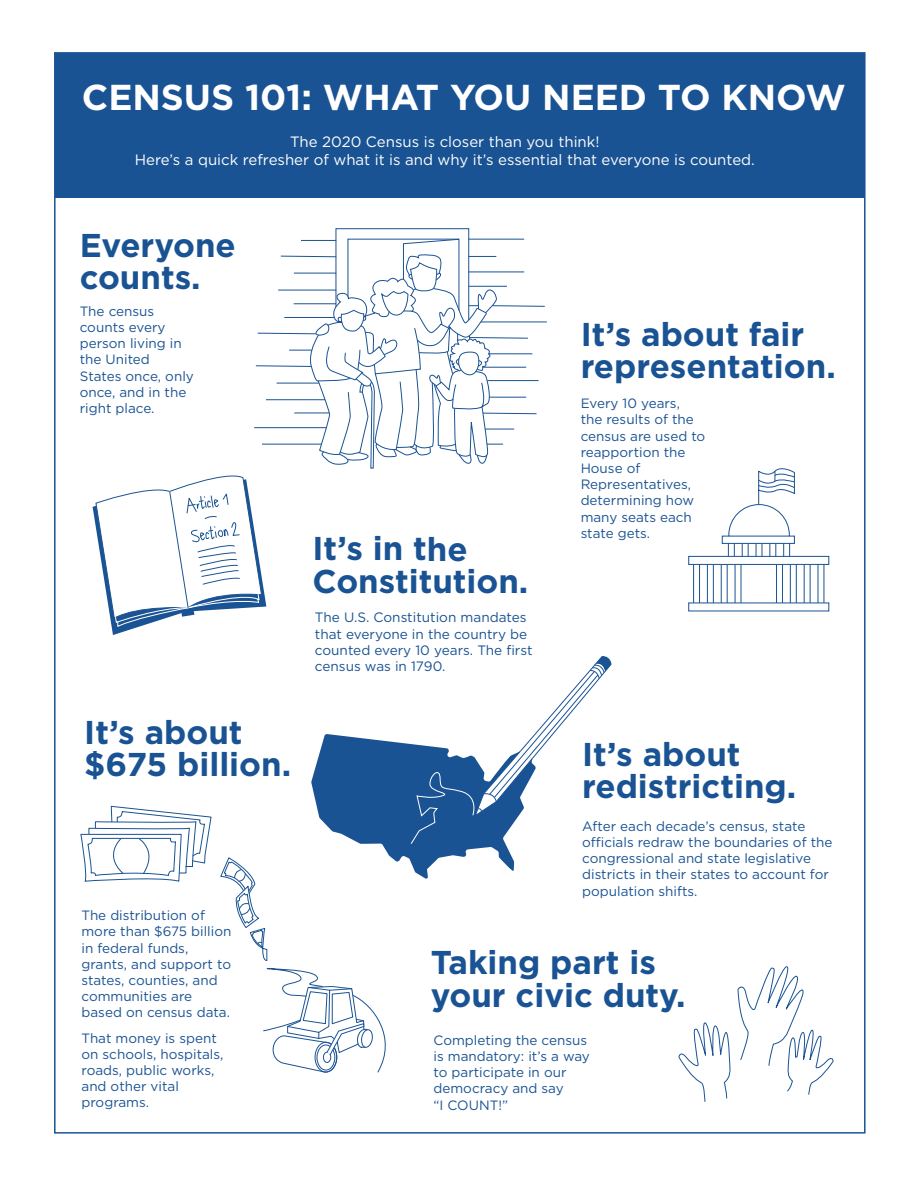
<style>
.page{position:relative;width:918px;height:1188px;background:#fff}
.page>*{position:absolute;margin:0;border:0;box-sizing:border-box;transform-origin:0 0}
.t1{font:700 36px "Gotham";color:#fff}
.t2{font:700 33px/32.2px "Gotham";color:#1a5393}
.t3{font:15px/18px "Gotham";color:#fff;text-align:center}
.t4{font:13.65px/16.4px "Gotham";color:#1a5393}
.t5{font:13.5px/16.2px "Gotham";color:#1a5393}
</style>
<div class="page">
<div style="left:55px;top:53px;width:810px;height:145px;background:#1a5393"></div>
<svg style="left:80px;top:806px;width:132px;height:76px"></svg>
<svg style="left:220px;top:858px;width:48px;height:103px"></svg>
<svg style="left:263px;top:969px;width:123px;height:104px"></svg>
<hr style="left:699px;top:564px;width:1px;height:39px;background:#1a5393">
<hr style="left:693px;top:564px;width:1px;height:39px;background:#1a5393">
<hr style="left:713px;top:564px;width:1px;height:39px;background:#1a5393">
<hr style="left:707px;top:564px;width:1px;height:39px;background:#1a5393">
<hr style="left:727px;top:564px;width:1px;height:39px;background:#1a5393">
<hr style="left:721px;top:564px;width:1px;height:39px;background:#1a5393">
<hr style="left:741px;top:564px;width:1px;height:39px;background:#1a5393">
<hr style="left:735px;top:564px;width:1px;height:39px;background:#1a5393">
<hr style="left:782px;top:564px;width:1px;height:39px;background:#1a5393">
<hr style="left:776px;top:564px;width:1px;height:39px;background:#1a5393">
<hr style="left:796px;top:564px;width:1px;height:39px;background:#1a5393">
<hr style="left:790px;top:564px;width:1px;height:39px;background:#1a5393">
<hr style="left:824px;top:564px;width:1px;height:39px;background:#1a5393">
<hr style="left:818px;top:564px;width:1px;height:39px;background:#1a5393">
<hr style="left:810px;top:564px;width:1px;height:39px;background:#1a5393">
<hr style="left:804px;top:564px;width:1px;height:39px;background:#1a5393">
<svg style="left:688px;top:468px;width:142px;height:97px"></svg>
<svg style="left:688px;top:602px;width:142px;height:10px"></svg>
<svg style="left:678px;top:1022px;width:53px;height:80px"></svg>
<svg style="left:737px;top:966px;width:97px;height:129px"></svg>
<hr style="left:481px;top:322px;width:66px;height:1px;background:#1a5393">
<svg style="left:93px;top:228px;width:453px;height:407px"></svg>
<svg style="left:311px;top:656px;width:301px;height:223px"></svg>
<h1 class="t1" style="left:82px;top:73px;width:766px">CENSUS 101: WHAT YOU NEED TO KNOW</h1>
<h1 class="t3" style="left:135px;top:133px;width:622px">The 2020 Census is closer than you think!<br>Here’s a quick refresher of what it is and why it’s essential that everyone is counted.</h1>
<h2 class="t2" style="left:80px;top:229px;width:158px">Everyone counts.</h2>
<p class="t5" style="left:80px;top:303px;width:116px">The census counts every person living in the United<br>States once, only once, and in the right place.</p>
<h5 class="t2" style="left:84px;top:716px;width:208px">It’s about $675 billion.</h5>
<p class="t5" style="left:82px;top:907px;width:151px">The distribution of more than $675 billion in federal funds, grants, and support to states, counties, and communities are based on census data.</p>
<p class="t5" style="left:82px;top:1030px;width:144px">That money is spent on schools, hospitals, roads, public works, and other vital programs.</p>
<h4 class="t2" style="left:312px;top:532px;width:218px">It’s in the<br>Constitution.</h4>
<p class="t4" style="left:315px;top:609px;width:219px">The U.S. Constitution mandates that everyone in the country be counted every 10 years. The first census was in 1790.</p>
<h3 class="t2" style="left:581px;top:318px;width:257px">It’s about fair representation.</h3>
<p class="t5" style="left:581px;top:395px;width:126px">Every 10 years,<br>the results of the census are used to reapportion the<br>House of<br>Representatives, determining how many seats each state gets.</p>
<h6 class="t2" style="left:582px;top:738px;width:216px">It’s about redistricting.</h6>
<p class="t5" style="left:582px;top:818px;width:252px">After each decade’s census, state officials redraw the boundaries of the congressional and state legislative districts in their states to account for population shifts.</p>
<h1 class="t2" style="left:431px;top:946px;width:257px">Taking part is your civic duty.</h1>
<p class="t5" style="left:434px;top:1032px;width:158px">Completing the census is mandatory: it’s a way to participate in our democracy and say<br>“I COUNT!”</p>
</div>
